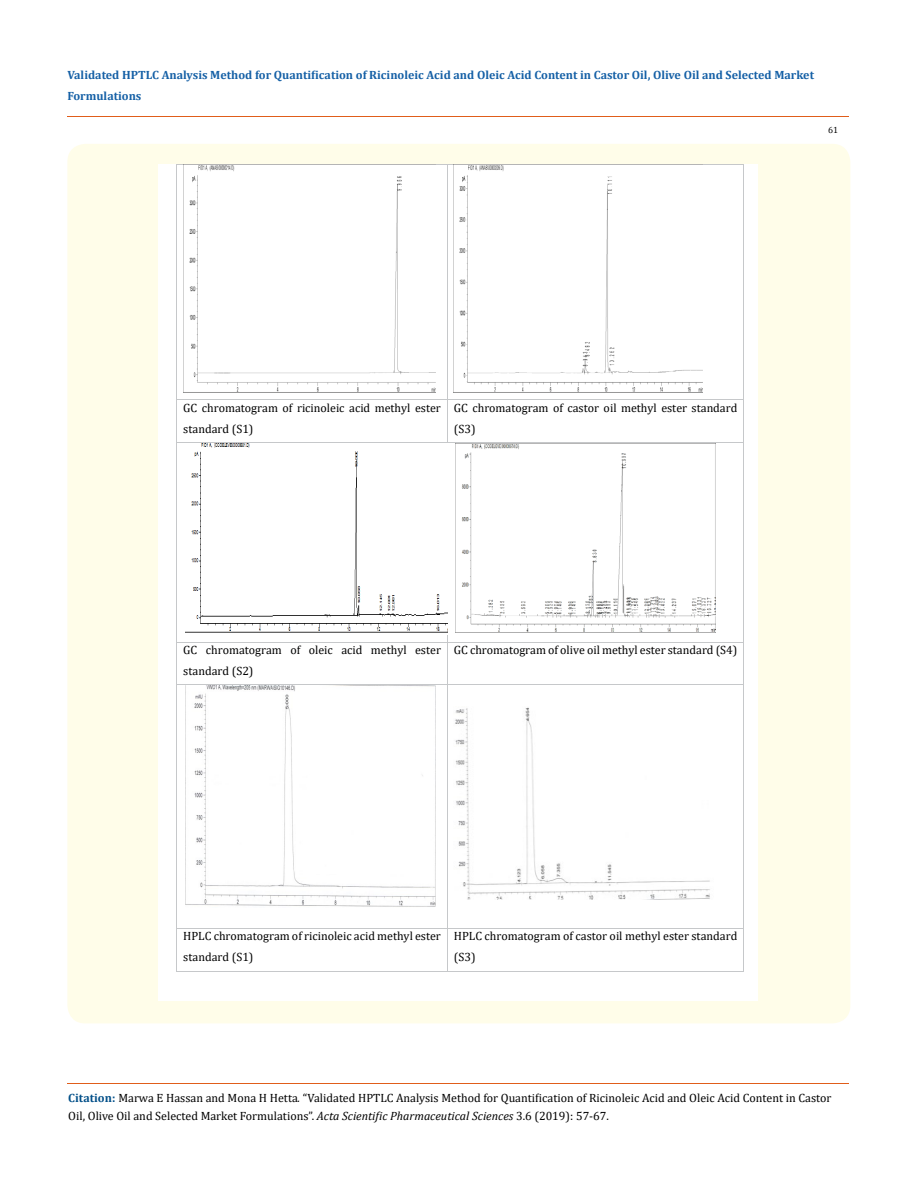
<style>
.page{position:relative;width:917px;height:1188px;background:#fff}
.page>*{position:absolute;margin:0;border:0;box-sizing:border-box;transform-origin:0 0}
.t1{font:12px/21px "Cambria";color:#000}
.t2{font:700 12px/21px "Cambria";color:#1560a6}
.t3{font:9px "Cambria";color:#000}
.s1{font-weight:700;color:#035089}
.s2{font-style:italic}
</style>
<div class="page">
<hr style="left:67px;top:1084px;width:781px;height:1px;background:#e05d1a">
<hr style="left:67px;top:116px;width:781px;height:1px;background:#e05d1a">
<div style="left:67px;top:144px;width:783px;height:879px;background:#fffde9;border-radius:18px"></div>
<div style="left:158px;top:164px;width:599px;height:837px;background:#fff"></div>
<hr style="left:177px;top:164px;width:270px;height:1px;background:#c6c8ca">
<hr style="left:447px;top:164px;width:296px;height:1px;background:#c6c8ca">
<hr style="left:176px;top:164px;width:1px;height:236px;background:#c6c8ca">
<hr style="left:447px;top:164px;width:1px;height:236px;background:#c6c8ca">
<hr style="left:743px;top:164px;width:1px;height:236px;background:#c6c8ca">
<hr style="left:177px;top:400px;width:270px;height:1px;background:#c6c8ca">
<hr style="left:447px;top:400px;width:296px;height:1px;background:#c6c8ca">
<hr style="left:176px;top:400px;width:1px;height:42px;background:#c6c8ca">
<hr style="left:447px;top:400px;width:1px;height:42px;background:#c6c8ca">
<hr style="left:743px;top:400px;width:1px;height:42px;background:#c6c8ca">
<hr style="left:177px;top:442px;width:270px;height:1px;background:#c6c8ca">
<hr style="left:447px;top:442px;width:296px;height:1px;background:#c6c8ca">
<hr style="left:176px;top:443px;width:1px;height:199px;background:#c6c8ca">
<hr style="left:447px;top:443px;width:1px;height:199px;background:#c6c8ca">
<hr style="left:743px;top:443px;width:1px;height:199px;background:#c6c8ca">
<hr style="left:177px;top:642px;width:270px;height:1px;background:#c6c8ca">
<hr style="left:447px;top:642px;width:296px;height:1px;background:#c6c8ca">
<hr style="left:176px;top:642px;width:1px;height:43px;background:#c6c8ca">
<hr style="left:447px;top:642px;width:1px;height:43px;background:#c6c8ca">
<hr style="left:743px;top:642px;width:1px;height:43px;background:#c6c8ca">
<hr style="left:177px;top:685px;width:270px;height:1px;background:#c6c8ca">
<hr style="left:447px;top:685px;width:296px;height:1px;background:#c6c8ca">
<hr style="left:176px;top:685px;width:1px;height:243px;background:#c6c8ca">
<hr style="left:447px;top:685px;width:1px;height:243px;background:#c6c8ca">
<hr style="left:743px;top:685px;width:1px;height:243px;background:#c6c8ca">
<hr style="left:177px;top:928px;width:270px;height:1px;background:#c6c8ca">
<hr style="left:447px;top:928px;width:296px;height:1px;background:#c6c8ca">
<hr style="left:176px;top:929px;width:1px;height:42px;background:#c6c8ca">
<hr style="left:177px;top:971px;width:270px;height:1px;background:#c6c8ca">
<hr style="left:447px;top:929px;width:1px;height:42px;background:#c6c8ca">
<hr style="left:447px;top:971px;width:296px;height:1px;background:#c6c8ca">
<hr style="left:743px;top:929px;width:1px;height:42px;background:#c6c8ca">
<img style="left:183px;top:164px;width:253px;height:229px">
<img style="left:454px;top:164px;width:248px;height:229px">
<img style="left:185px;top:443px;width:262px;height:190px">
<img style="left:455px;top:443px;width:260px;height:190px">
<img style="left:185px;top:685px;width:251px;height:222px">
<img style="left:455px;top:707px;width:255px;height:192px">
<p class="t2" style="left:67px;top:64px;width:748px">Validated HPTLC Analysis Method for Quantification of Ricinoleic Acid and Oleic Acid Content in Castor Oil, Olive Oil and Selected Market<br>Formulations</p>
<p class="t3" style="left:828px;top:125px;width:11px">61</p>
<p class="t1" style="left:183px;top:397px;width:259px">GC chromatogram of ricinoleic acid methyl ester standard (S1)</p>
<p class="t1" style="left:454px;top:397px;width:285px">GC chromatogram of castor oil methyl ester standard (S3)</p>
<p class="t1" style="left:183px;top:639px;width:259px">GC chromatogram of oleic acid methyl ester standard (S2)</p>
<p class="t1" style="left:454px;top:639px;width:285px">GC chromatogram of olive oil methyl ester standard (S4)</p>
<p class="t1" style="left:183px;top:925px;width:259px">HPLC chromatogram of ricinoleic acid methyl ester standard (S1)</p>
<p class="t1" style="left:454px;top:925px;width:285px">HPLC chromatogram of castor oil methyl ester standard (S3)</p>
<p class="t1" style="left:68px;top:1089px;width:764px;line-height:18px"><span class="s1">Citation:</span> Marwa E Hassan and Mona H Hetta<span class="s2">.</span> “Validated HPTLC Analysis Method for Quantification of Ricinoleic Acid and Oleic Acid Content in Castor<br>Oil, Olive Oil and Selected Market Formulations”. <span class="s2">Acta Scientific Pharmaceutical Sciences</span> 3.6 (2019): 57-67.</p>
</div>
